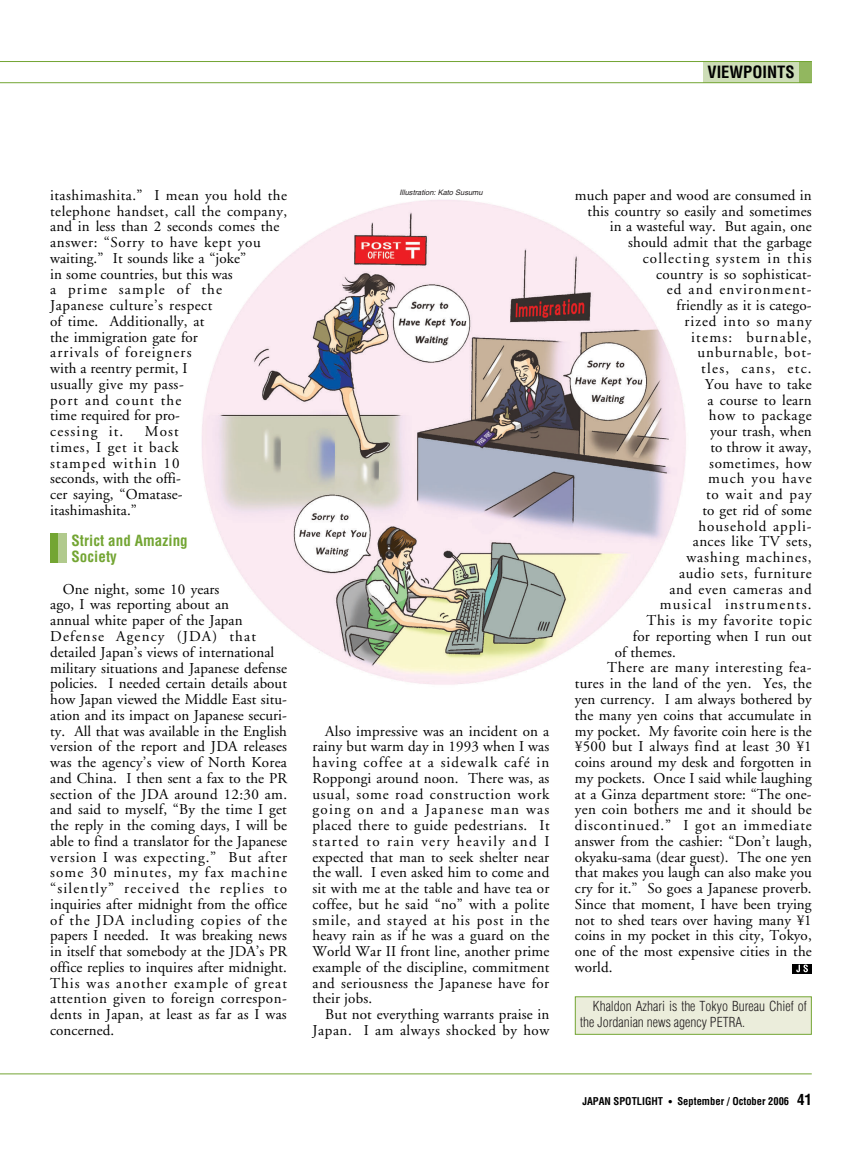
<style>
.page{position:relative;width:863px;height:1157px;background:#fff}
.page>*{position:absolute;margin:0;border:0;box-sizing:border-box;transform-origin:0 0}
.t1{font:700 condensed 16.5px "Helvetica";color:#000}
.t2{font:15px/15.8px "Adobe Garamond";letter-spacing:.01em;color:#000}
.t3{font:15px "Adobe Garamond";letter-spacing:.065em;color:#000}
.t4{font:15px "Adobe Garamond";letter-spacing:.04em;color:#000}
.t5{font:15px "Adobe Garamond";letter-spacing:.085em;color:#000}
.t6{font:15px "Adobe Garamond";letter-spacing:.06em;color:#000}
.t7{font:15px "Adobe Garamond";letter-spacing:.08em;color:#000}
.t8{font:15px "Adobe Garamond";letter-spacing:.055em;color:#000}
.t9{font:700 condensed 15px/15.8px "Helvetica";letter-spacing:.005em;color:#73a533}
.t10{font:15px "Adobe Garamond";letter-spacing:.045em;color:#000}
.t11{font:15px "Adobe Garamond";letter-spacing:.075em;color:#000}
.t12{font:300 condensed 13.5px/15.8px "Helvetica";color:#231f20}
.t13{font:700 condensed 10.5px "Helvetica";color:#000}
.t14{font:italic 7.5px "Helvetica";color:#231f20}
.s1{font-size:9px}
.s2{font-size:15px}
</style>
<div class="page">
<hr style="left:0;top:1073px;width:811px;height:1px;background:#73a533">
<div style="left:799px;top:62px;width:12px;height:21px;background:#92b75f"></div>
<div style="left:703px;top:62px;width:96px;height:21px;background:#cdddb7"></div>
<hr style="left:0;top:61px;width:811px;height:1px;background:#73a533">
<hr style="left:0;top:82px;width:811px;height:1px;background:#73a533">
<div style="left:575px;top:997px;width:236px;height:37px;background:#ebeddb"></div>
<div style="left:575px;top:996px;width:236px;height:38px;border:1px solid #73a533"></div>
<div style="left:792px;top:963px;width:19px;height:10px;background:#000"></div>
<svg style="left:796px;top:964px;width:11px;height:8px"></svg>
<svg style="left:200px;top:198px;width:489px;height:489px;background:#f6d8df"></svg>
<img style="left:206px;top:280px;width:483px;height:407px">
<div style="left:50px;top:533px;width:9px;height:30px;background:#73a533"></div>
<div style="left:59px;top:533px;width:8px;height:30px;background:#b1ca8d"></div>
<p class="t1" style="left:707px;top:65px;width:89px">VIEWPOINTS</p>
<p class="t2" style="left:50px;top:188px;width:238px">itashimashita.” I mean you hold the telephone handset, call the company, and in less than 2 seconds comes the answer: “Sorry to have kept you waiting.” It sounds like a “joke”<br>in some countries, but this was<br>a prime sample of the<br>Japanese culture’s respect<br>of time. Additionally, at<br>the immigration gate for<br>arrivals of foreigners<br>with a reentry permit, I<br>usually give my pass-<br>port and count the<br>time required for pro-<br>cessing it.</p>
<p class="t2" style="left:50px;top:425px;width:134px;text-indent:95px">Most times, I get it back stamped within 10 seconds, with the offi&shy;cer saying, “Omatase&shy;itashimashita.”</p>
<p class="t9" style="left:71px;top:534px;width:118px">Strict and Amazing<br>Society</p>
<p class="t2" style="left:50px;top:582px;width:238px;text-indent:13px">One night, some 10 years<br>ago, I was reporting about an<br>annual white paper of the Japan Defense Agency (JDA) that detailed Japan’s views of international military situations and Japanese defense policies. I needed certain details about how Japan viewed the Middle East situ&shy;ation and its impact on Japanese securi&shy;ty. All that was available in the English version of the report and JDA releases was the agency’s view of North Korea and China. I then sent a fax to the PR section of the JDA around 12:30 am. and said to myself, “By the time I get the reply in the coming days, I will be able to find a translator for the Japanese version I was expecting.” But after some 30 minutes, my fax machine “silently” received the replies to inquiries after midnight from the office of the JDA including copies of the papers I needed. It was breaking news in itself that somebody at the JDA’s PR office replies to inquires after midnight.<br>This was another example of great attention given to foreign correspon&shy;dents in Japan, at least as far as I was concerned.</p>
<p class="t14" style="left:399px;top:189px;width:85px">Illustration: Kato Susumu</p>
<p class="t2" style="left:312px;top:724px;width:238px;text-align:justify;text-indent:13px">Also impressive was an incident on a rainy but warm day in 1993 when I was having coffee at a sidewalk café in Roppongi around noon. There was, as usual, some road construction work going on and a Japanese man was placed there to guide pedestrians. It started to rain very heavily and I expected that man to seek shelter near the wall. I even asked him to come and sit with me at the table and have tea or coffee, but he said “no” with a polite smile, and stayed at his post in the heavy rain as if he was a guard on the World War II front line, another prime example of the discipline, commitment and seriousness the Japanese have for their jobs.</p>
<p class="t2" style="left:312px;top:1007px;width:238px;text-align:right">But not everything warrants praise in<br>Japan. I am always shocked by how</p>
<p class="t2" style="left:575px;top:188px;width:238px">much paper and wood are consumed in</p>
<p class="t2" style="left:587px;top:204px;width:225px">this country so easily and sometimes</p>
<p class="t2" style="left:609px;top:220px;width:203px">in a wasteful way. But again, one</p>
<p class="t2" style="left:628px;top:236px;width:185px">should admit that the garbage</p>
<p class="t7" style="left:642px;top:252px;width:170px">collecting system in this</p>
<p class="t2" style="left:656px;top:267px;width:157px">country is so sophisticat-</p>
<p class="t7" style="left:666px;top:283px;width:146px">ed and environment-</p>
<p class="t2" style="left:676px;top:299px;width:137px">friendly as it is catego-</p>
<p class="t3" style="left:684px;top:315px;width:129px">rized into so many</p>
<p class="t5" style="left:691px;top:331px;width:122px">items: burnable,</p>
<p class="t3" style="left:697px;top:346px;width:116px">unburnable, bot-</p>
<p class="t5" style="left:701px;top:362px;width:112px">tles, cans, etc.</p>
<p class="t2" style="left:705px;top:377px;width:108px">You have to take</p>
<p class="t2" style="left:707px;top:393px;width:106px">a course to learn</p>
<p class="t8" style="left:709px;top:409px;width:104px">how to package</p>
<p class="t2" style="left:710px;top:425px;width:103px">your trash, when</p>
<p class="t2" style="left:710px;top:440px;width:103px">to throw it away,</p>
<p class="t4" style="left:709px;top:457px;width:104px">sometimes, how</p>
<p class="t11" style="left:708px;top:472px;width:105px">much you have</p>
<p class="t6" style="left:706px;top:488px;width:107px">to wait and pay</p>
<p class="t2" style="left:702px;top:503px;width:111px">to get rid of some</p>
<p class="t3" style="left:698px;top:520px;width:115px">household appli-</p>
<p class="t2" style="left:693px;top:535px;width:120px">ances like TV sets,</p>
<p class="t3" style="left:686px;top:551px;width:127px">washing machines,</p>
<p class="t10" style="left:679px;top:567px;width:134px">audio sets, furniture</p>
<p class="t4" style="left:669px;top:583px;width:144px">and even cameras and</p>
<p class="t5" style="left:659px;top:598px;width:153px">musical instruments.</p>
<p class="t8" style="left:646px;top:614px;width:167px">This is my favorite topic</p>
<p class="t2" style="left:633px;top:629px;width:180px">for reporting when I run out</p>
<p class="t2" style="left:614px;top:645px;width:63px">of themes.</p>
<p class="t4" style="left:607px;top:661px;width:206px">There are many interesting fea-</p>
<p class="t2" style="left:575px;top:677px;width:238px">tures in the land of the yen. Yes, the</p>
<p class="t2" style="left:575px;top:692px;width:238px">yen currency. I am always bothered by</p>
<p class="t2" style="left:575px;top:708px;width:238px">the many yen coins that accumulate in</p>
<p class="t2" style="left:575px;top:724px;width:238px">my pocket. My favorite coin here is the</p>
<p class="t2" style="left:575px;top:740px;width:238px">¥500 but I always find at least 30 ¥1</p>
<p class="t2" style="left:575px;top:755px;width:238px">coins around my desk and forgotten in</p>
<p class="t2" style="left:575px;top:771px;width:238px">my pockets. Once I said while laughing</p>
<p class="t2" style="left:575px;top:787px;width:238px">at a Ginza department store: “The one-</p>
<p class="t2" style="left:575px;top:803px;width:238px">yen coin bothers me and it should be</p>
<p class="t6" style="left:575px;top:819px;width:238px">discontinued.” I got an immediate</p>
<p class="t2" style="left:575px;top:834px;width:238px">answer from the cashier: “Don’t laugh,</p>
<p class="t2" style="left:575px;top:850px;width:238px">okyaku-sama (dear guest). The one yen</p>
<p class="t2" style="left:575px;top:866px;width:238px">that makes you laugh can also make you</p>
<p class="t2" style="left:575px;top:881px;width:238px">cry for it.” So goes a Japanese proverb.</p>
<p class="t2" style="left:575px;top:897px;width:238px">Since that moment, I have been trying</p>
<p class="t2" style="left:575px;top:913px;width:238px">not to shed tears over having many ¥1</p>
<p class="t2" style="left:575px;top:929px;width:238px">coins in my pocket in this city, Tokyo,</p>
<p class="t2" style="left:575px;top:944px;width:238px">one of the most expensive cities in the</p>
<p class="t2" style="left:575px;top:960px;width:39px">world.</p>
<p class="t12" style="left:580px;top:999px;width:228px;text-indent:13px">Khaldon Azhari is the Tokyo Bureau Chief of the Jordanian news agency PETRA.</p>
<p class="t13" style="left:582px;top:1097px;width:231px">JAPAN SPOTLIGHT <span class="s1">•</span> September / October 2006 <span class="s2">41</span></p>
</div>
